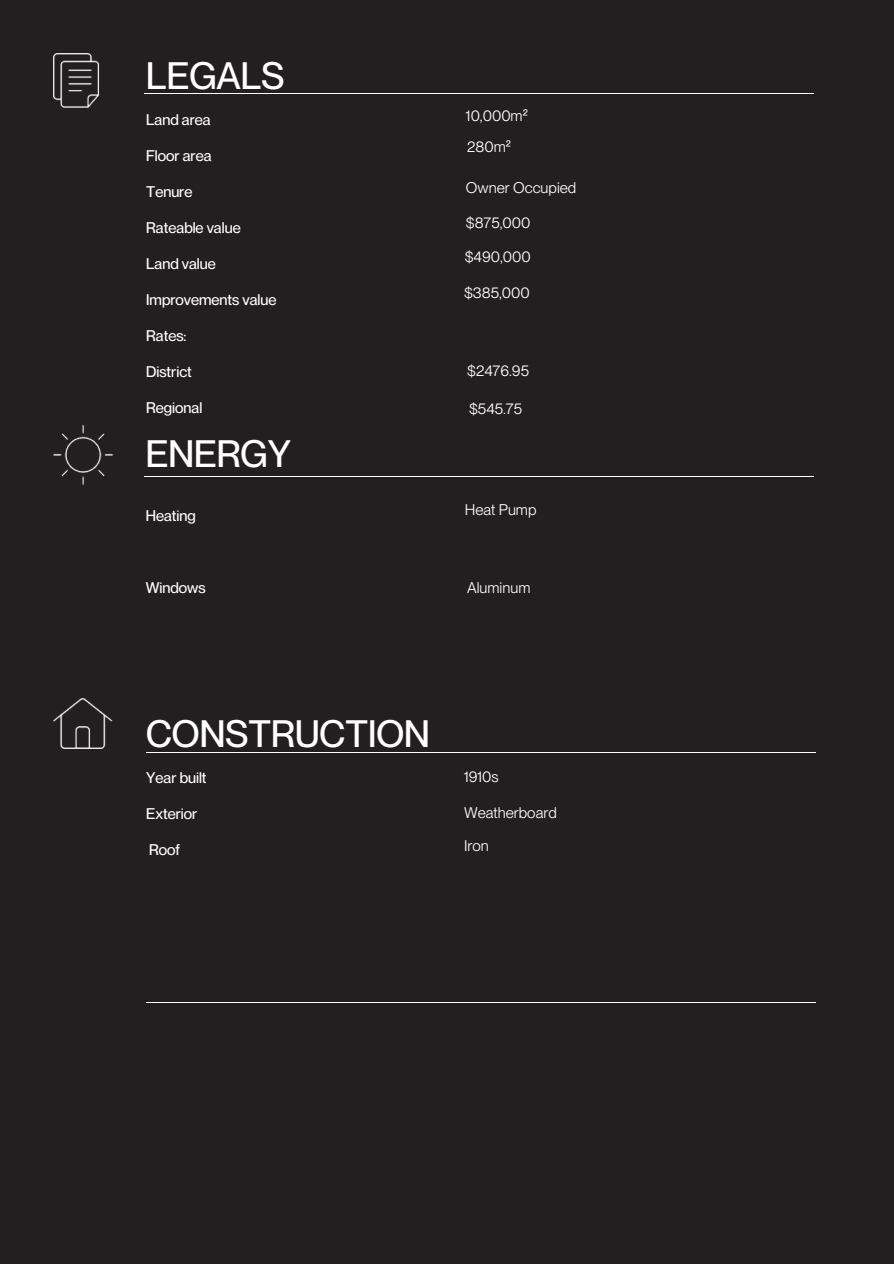
<style>
.page{position:relative;width:894px;height:1264px;background:#fff}
.page>*{position:absolute;margin:0;border:0;box-sizing:border-box;transform-origin:0 0}
.t1{font:500 37.35px "Neue Montreal";color:#fff}
.t2{font:500 15.15px "Neue Montreal";color:#fff}
.t3{font:15.15px "PP Neue Montreal";color:#fff}
</style>
<div class="page">
<div style="left:0;top:0;width:893px;height:1263px;background:#231f20"></div>
<hr style="left:144px;top:93px;width:669px;height:1px;background:#fff">
<hr style="left:144px;top:476px;width:669px;height:1px;background:#fff">
<hr style="left:146px;top:752px;width:669px;height:1px;background:#fff">
<img style="left:53px;top:53px;width:47px;height:54px">
<img style="left:53px;top:426px;width:61px;height:58px">
<img style="left:53px;top:698px;width:60px;height:50px">
<hr style="left:146px;top:1001px;width:669px;height:1px;background:#fff">
<h1 class="t1" style="left:146px;top:52px;width:140px">LEGALS</h1>
<p class="t2" style="left:146px;top:110px;width:66px">Land area</p>
<p class="t2" style="left:146px;top:146px;width:67px">Floor area</p>
<p class="t2" style="left:146px;top:182px;width:48px">Tenure</p>
<p class="t2" style="left:146px;top:218px;width:96px">Rateable value</p>
<p class="t2" style="left:146px;top:254px;width:71px">Land value</p>
<p class="t2" style="left:146px;top:290px;width:132px">Improvements value</p>
<p class="t2" style="left:146px;top:326px;width:42px">Rates:</p>
<p class="t2" style="left:146px;top:362px;width:47px">District</p>
<p class="t2" style="left:146px;top:398px;width:58px">Regional</p>
<h1 class="t1" style="left:146px;top:431px;width:147px">ENERGY</h1>
<p class="t2" style="left:146px;top:506px;width:52px">Heating</p>
<p class="t2" style="left:146px;top:578px;width:61px">Windows</p>
<p class="t3" style="left:466px;top:107px;width:63px">10,000m²</p>
<p class="t3" style="left:467px;top:138px;width:45px">280m²</p>
<p class="t3" style="left:466px;top:178px;width:112px">Owner Occupied</p>
<p class="t3" style="left:466px;top:214px;width:66px">$875,000</p>
<p class="t3" style="left:464px;top:247px;width:68px">$490,000</p>
<p class="t3" style="left:464px;top:283px;width:67px">$385,000</p>
<p class="t3" style="left:467px;top:361px;width:63px">$2476.95</p>
<p class="t3" style="left:469px;top:399px;width:54px">$545.75</p>
<p class="t3" style="left:464px;top:500px;width:73px">Heat Pump</p>
<p class="t3" style="left:467px;top:579px;width:65px">Aluminum</p>
<h1 class="t1" style="left:146px;top:710px;width:285px">CONSTRUCTION</h1>
<p class="t2" style="left:146px;top:768px;width:62px">Year built</p>
<p class="t2" style="left:146px;top:804px;width:53px">Exterior</p>
<p class="t2" style="left:149px;top:840px;width:32px">Roof</p>
<p class="t3" style="left:464px;top:767px;width:36px">1910s</p>
<p class="t3" style="left:464px;top:803px;width:94px">Weatherboard</p>
<p class="t3" style="left:464px;top:836px;width:26px">Iron</p>
</div>
